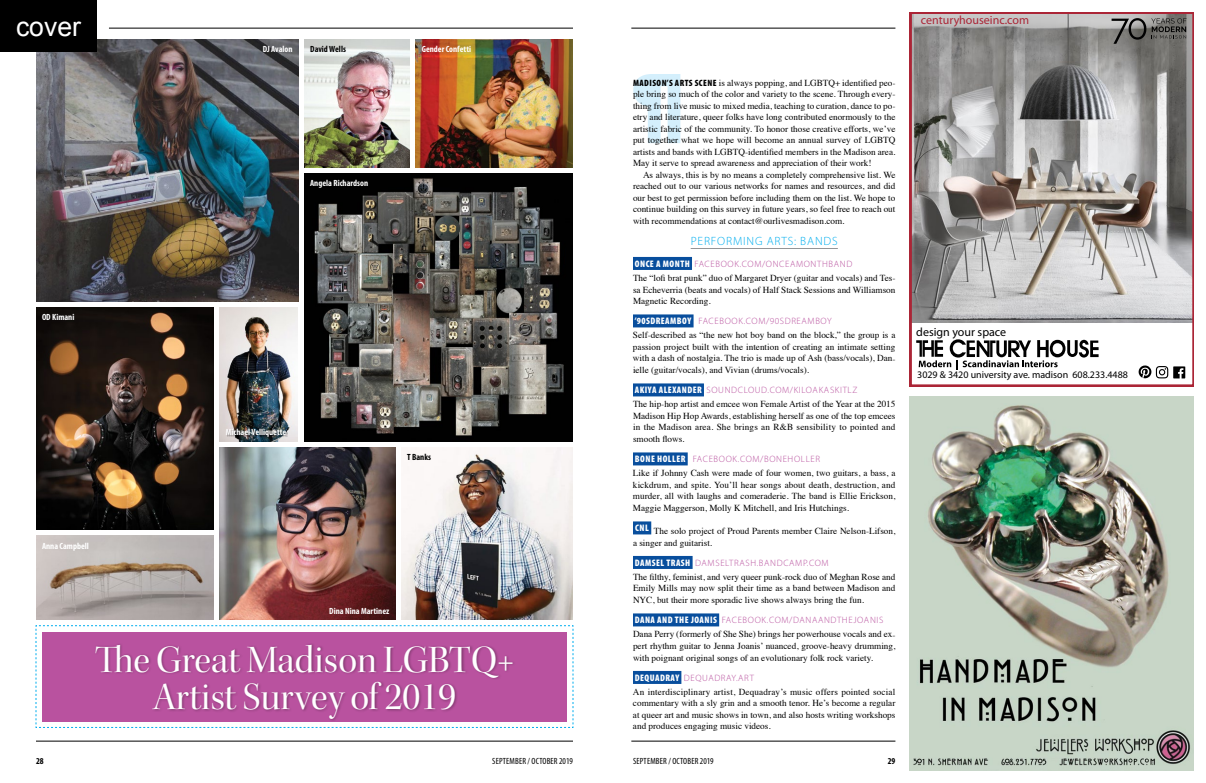
<style>
.page{position:relative;width:1206px;height:783px;background:#fff}
.page>*{position:absolute;margin:0;border:0;box-sizing:border-box;transform-origin:0 0}
.t1{font:39.2px/37.5px "Kepler Std Disp";color:#fff;text-align:center}
.t2{font:26.6px "Arial";color:#fff}
.t3{font:300 12px "Myriad Pro";letter-spacing:.07em;color:#00aeef}
.t4{font:12px "Myriad Pro";color:#ab2536}
.t5{font:12px "Myriad Pro";color:#000}
.t6{font:10px "Myriad Pro";color:#000}
.t7{font:9.2px/11.5px "Times";color:#000;text-align:justify}
.t8{font:300 9.2px "Myriad Pro";letter-spacing:.07em;color:#b9529f}
.t9{font:700 condensed 9px "Myriad Pro";color:#fff}
.t10{font:condensed 9px "Myriad Pro";letter-spacing:.02em;color:#000}
.t11{font:700 condensed 9px "Myriad Pro";color:#000}
.s1{font-family:"Myriad Pro";font-weight:900;font-stretch:condensed}
.s2{font-weight:900;font-stretch:condensed;font-size:9.5px;color:#fff}
</style>
<div class="page">
<img style="left:304px;top:174px;width:269px;height:267px">
<svg style="left:633px;top:74px;width:47px;height:69px"></svg>
<img style="left:36px;top:40px;width:262px;height:262px">
<img style="left:220px;top:447px;width:175px;height:173px">
<img style="left:416px;top:40px;width:157px;height:128px">
<img style="left:36px;top:308px;width:178px;height:222px">
<img style="left:401px;top:447px;width:172px;height:173px">
<img style="left:304px;top:40px;width:106px;height:128px">
<img style="left:220px;top:308px;width:78px;height:133px">
<img style="left:36px;top:536px;width:178px;height:84px">
<img style="left:910px;top:397px;width:284px;height:374px">
<svg style="left:910px;top:12px;width:284px;height:374px;background:#aca8a7"></svg>
<hr style="left:36px;top:741px;width:537px;height:1px;background:#000">
<hr style="left:631px;top:28px;width:264px;height:1px;background:#000">
<hr style="left:109px;top:28px;width:464px;height:1px;background:#000">
<hr style="left:631px;top:741px;width:264px;height:1px;background:#000">
<div style="left:0;top:0;width:97px;height:52px;background:#000"></div>
<hr style="left:691px;top:248px;width:147px;height:1px;background:#939598">
<div style="left:633px;top:257px;width:59px;height:13px;background:#084e9d"></div>
<div style="left:633px;top:314px;width:61px;height:13px;background:#084e9d"></div>
<div style="left:633px;top:383px;width:71px;height:13px;background:#084e9d"></div>
<div style="left:633px;top:452px;width:55px;height:13px;background:#084e9d"></div>
<div style="left:633px;top:521px;width:18px;height:13px;background:#084e9d"></div>
<div style="left:633px;top:556px;width:60px;height:13px;background:#084e9d"></div>
<div style="left:633px;top:613px;width:86px;height:13px;background:#084e9d"></div>
<div style="left:633px;top:671px;width:48px;height:13px;background:#084e9d"></div>
<svg style="left:36px;top:625px;width:538px;height:103px"></svg>
<div style="left:42px;top:632px;width:525px;height:89px;background:#b9529f"></div>
<div style="left:94px;top:643px;width:422px;height:79px;background:#000;opacity:.3"></div>
<div style="left:227px;top:429px;width:61px;height:9px;background:#000;opacity:.3"></div>
<h2 class="t2" style="left:16px;top:9px;width:66px">cover</h2>
<p class="t9" style="left:42px;top:312px;width:34px">OD Kimani</p>
<p class="t9" style="left:42px;top:540px;width:48px">Anna Campbell</p>
<p class="t9" style="left:263px;top:44px;width:31px">DJ Avalon</p>
<p class="t11" style="left:310px;top:44px;width:37px">David Wells</p>
<p class="t9" style="left:422px;top:44px;width:51px">Gender Confetti</p>
<p class="t9" style="left:310px;top:178px;width:59px">Angela Richardson</p>
<p class="t9" style="left:226px;top:426px;width:62px">Michael Velliquette</p>
<p class="t11" style="left:407px;top:451px;width:25px">T Banks</p>
<p class="t9" style="left:329px;top:605px;width:62px">Dina Nina Martinez</p>
<h1 class="t1" style="left:95px;top:641px;width:421px">The Great Madison LGBTQ+<br>Artist Survey of 2019</h1>
<p class="t7" style="left:633px;top:76px;width:264px"><span class="s1">MADISON’S ARTS SCENE</span> is always popping, and LGBTQ+ identified peo&shy;ple bring so much of the color and variety to the scene. Through every&shy;thing from live music to mixed media, teaching to curation, dance to po&shy;etry and literature, queer folks have long contributed enormously to the artistic fabric of the community. To honor those creative efforts, we’ve put together what we hope will become an annual survey of LGBTQ artists and bands with LGBTQ-identified members in the Madison area.<br>May it serve to spread awareness and appreciation of their work!</p>
<p class="t7" style="left:633px;top:168px;width:264px;text-indent:10px">As always, this is by no means a completely comprehensive list. We reached out to our various networks for names and resources, and did our best to get permission before including them on the list. We hope to continue building on this survey in future years, so feel free to reach out with recommendations at contact@ourlivesmadison.com.</p>
<h3 class="t3" style="left:691px;top:233px;width:149px">PERFORMING ARTS: BANDS</h3>
<p class="t8" style="left:635px;top:258px;width:219px"><span class="s2">ONCE A MONTH</span> FACEBOOK.COM/ONCEAMONTHBAND</p>
<p class="t7" style="left:633px;top:271px;width:264px">The “lofi brat punk” duo of Margaret Dryer (guitar and vocals) and Tes&shy;sa Echeverria (beats and vocals) of Half Stack Sessions and Williamson Magnetic Recording.</p>
<p class="t8" style="left:635px;top:316px;width:199px"><span class="s2">’90SDREAMBOY</span> FACEBOOK.COM/90SDREAMBOY</p>
<p class="t7" style="left:633px;top:329px;width:264px">Self-described as “the new hot boy band on the block,” the group is a passion project built with the intention of creating an intimate setting with a dash of nostalgia. The trio is made up of Ash (bass/vocals), Dan&shy;ielle (guitar/vocals), and Vivian (drums/vocals).</p>
<p class="t8" style="left:635px;top:385px;width:224px"><span class="s2">AKIYA ALEXANDER</span> SOUNDCLOUD.COM/KILOAKASKITLZ</p>
<p class="t7" style="left:633px;top:398px;width:264px">The hip-hop artist and emcee won Female Artist of the Year at the 2015<br>Madison Hip Hop Awards, establishing herself as one of the top emcees in the Madison area. She brings an R&amp;B sensibility to pointed and smooth flows.</p>
<p class="t8" style="left:635px;top:454px;width:187px"><span class="s2">BONE HOLLER</span> FACEBOOK.COM/BONEHOLLER</p>
<p class="t7" style="left:633px;top:467px;width:264px">Like if Johnny Cash were made of four women, two guitars, a bass, a kickdrum, and spite. You’ll hear songs about death, destruction, and murder, all with laughs and comeraderie. The band is Ellie Erickson, Maggie Maggerson, Molly K Mitchell, and Iris Hutchings.</p>
<p class="t7" style="left:633px;top:524px;width:264px"><sup>CNL</sup> The solo project of Proud Parents member Claire Nelson-Lifson, a singer and guitarist.</p>
<p class="t8" style="left:635px;top:557px;width:195px"><span class="s2">DAMSEL TRASH</span> DAMSELTRASH.BANDCAMP.COM</p>
<p class="t7" style="left:633px;top:570px;width:264px">The filthy, feminist, and very queer punk-rock duo of Meghan Rose and Emily Mills may now split their time as a band between Madison and NYC, but their more sporadic live shows always bring the fun.</p>
<p class="t8" style="left:635px;top:615px;width:250px"><span class="s2">DANA AND THE JOANIS</span> FACEBOOK.COM/DANAANDTHEJOANIS</p>
<p class="t7" style="left:633px;top:628px;width:264px">Dana Perry (formerly of She She) brings her powerhouse vocals and ex&shy;pert rhythm guitar to Jenna Joanis’ nuanced, groove-heavy drumming, with poignant original songs of an evolutionary folk rock variety.</p>
<p class="t8" style="left:635px;top:672px;width:121px"><span class="s2">DEQUADRAY</span> DEQUADRAY.ART</p>
<p class="t7" style="left:633px;top:685px;width:264px">An interdisciplinary artist, Dequadray’s music offers pointed social commentary with a sly grin and a smooth tenor. He’s become a regular at queer art and music shows in town, and also hosts writing workshops and produces engaging music videos.</p>
<p class="t11" style="left:36px;top:755px;width:9px">28</p>
<p class="t10" style="left:492px;top:756px;width:82px">SEPTEMBER / OCTOBER 2019</p>
<p class="t10" style="left:633px;top:756px;width:82px">SEPTEMBER / OCTOBER 2019</p>
<p class="t11" style="left:888px;top:755px;width:9px">29</p>
<h3 class="t4" style="left:921px;top:13px;width:110px">centuryhouseinc.com</h3>
<h3 class="t5" style="left:916px;top:325px;width:92px">design your space</h3>
<p class="t6" style="left:917px;top:370px;width:212px">3029 &amp; 3420 university ave. madison 608.233.4488</p>
</div>
